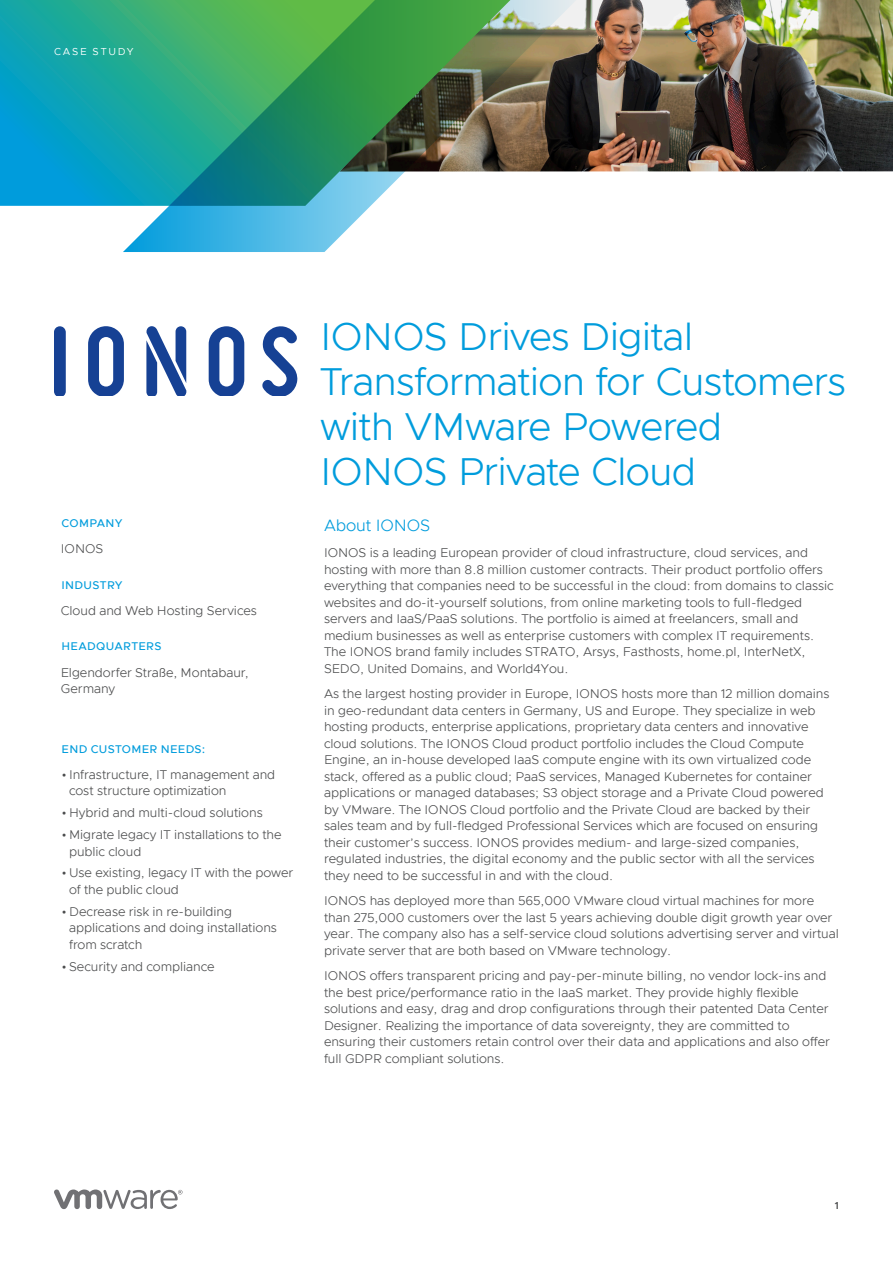
<style>
.page{position:relative;width:893px;height:1263px;background:#fff}
.page>*{position:absolute;margin:0;border:0;box-sizing:border-box;transform-origin:0 0}
._1a__MAIN_TITLE{font:300 39px/45px "Metropolis";letter-spacing:-.02em;color:#009cdc}
._4a__SUBHEAD_1{font:300 16.5px "Metropolis";letter-spacing:-.005em;color:#009cdc}
._3a__BODY_TEXT{font:300 12.75px/16.5px "Metropolis";letter-spacing:-.005em;color:#4b4c4d}
._5c__SIDEBAR_BULLET{font:300 12.75px/16.5px "Metropolis";letter-spacing:-.005em;color:#4b4c4d}
._5a__SIDEBAR_HEADER{font:500 11.25px "Metropolis";letter-spacing:.03em;color:#009cdc}
.FOLIO_TOP_WHITE{font:10.2px "Metropolis";letter-spacing:.175em;color:#fff}
.t1{font:600 10.2px "Metropolis";color:#4b4c4d}
</style>
<div class="page">
<svg style="left:54px;top:1189px;width:129px;height:20px"></svg>
<img style="left:590px;top:0;width:303px;height:172px">
<svg style="left:54px;top:326px;width:244px;height:70px"></svg>
<svg style="left:0;top:0;width:123px;height:206px;background:#0ca2b9"></svg>
<svg style="left:123px;top:0;width:467px;height:252px"></svg>
<p class="FOLIO_TOP_WHITE" style="left:54px;top:45px;width:81px">CASE STUDY</p>
<p class="_5a__SIDEBAR_HEADER" style="left:62px;top:516px;width:63px">COMPANY</p>
<p class="_5c__SIDEBAR_BULLET" style="left:61px;top:541px;width:44px">IONOS</p>
<p class="_5a__SIDEBAR_HEADER" style="left:62px;top:578px;width:63px">INDUSTRY</p>
<p class="_5c__SIDEBAR_BULLET" style="left:61px;top:602px;width:198px">Cloud and Web Hosting Services</p>
<p class="_5a__SIDEBAR_HEADER" style="left:62px;top:639px;width:101px">HEADQUARTERS</p>
<p class="_5c__SIDEBAR_BULLET" style="left:61px;top:664px;width:189px">Elgendorfer Straße, Montabaur,<br>Germany</p>
<p class="_5a__SIDEBAR_HEADER" style="left:62px;top:742px;width:145px">END CUSTOMER NEEDS:</p>
<p class="_3a__BODY_TEXT" style="left:69px;top:766px;width:208px;text-indent:-8px">• Infrastructure, IT management and cost structure optimization</p>
<p class="_3a__BODY_TEXT" style="left:62px;top:804px;width:203px">• Hybrid and multi-cloud solutions</p>
<p class="_3a__BODY_TEXT" style="left:69px;top:826px;width:214px;text-indent:-8px">• Migrate legacy IT installations to the public cloud</p>
<p class="_3a__BODY_TEXT" style="left:69px;top:865px;width:226px;text-indent:-8px">• Use existing, legacy IT with the power of the public cloud</p>
<p class="_3a__BODY_TEXT" style="left:69px;top:903px;width:209px;text-indent:-8px">• Decrease risk in re-building applications and doing installations from scratch</p>
<p class="_3a__BODY_TEXT" style="left:62px;top:958px;width:155px">• Security and compliance</p>
<p class="_1a__MAIN_TITLE" style="left:320px;top:314px;width:527px">IONOS Drives Digital<br>Transformation for Customers with VMware Powered<br>IONOS Private Cloud</p>
<p class="_4a__SUBHEAD_1" style="left:324px;top:515px;width:108px">About IONOS</p>
<p class="_3a__BODY_TEXT" style="left:324px;top:545px;width:511px">IONOS is a leading European provider of cloud infrastructure, cloud services, and hosting with more than 8.8 million customer contracts. Their product portfolio offers everything that companies need to be successful in the cloud: from domains to classic websites and do-it-yourself solutions, from online marketing tools to full-fledged servers and IaaS/PaaS solutions. The portfolio is aimed at freelancers, small and medium businesses as well as enterprise customers with complex IT requirements.<br>The IONOS brand family includes STRATO, Arsys, Fasthosts, home.pl, InterNetX, SEDO, United Domains, and World4You.</p>
<p class="_3a__BODY_TEXT" style="left:324px;top:686px;width:507px">As the largest hosting provider in Europe, IONOS hosts more than 12 million domains in geo-redundant data centers in Germany, US and Europe. They specialize in web hosting products, enterprise applications, proprietary data centers and innovative cloud solutions. The IONOS Cloud product portfolio includes the Cloud Compute Engine, an in-house developed IaaS compute engine with its own virtualized code stack, offered as a public cloud; PaaS services, Managed Kubernetes for container applications or managed databases; S3 object storage and a Private Cloud powered by VMware. The IONOS Cloud portfolio and the Private Cloud are backed by their sales team and by full-fledged Professional Services which are focused on ensuring their customer’s success. IONOS provides medium- and large-sized companies, regulated industries, the digital economy and the public sector with all the services they need to be successful in and with the cloud.</p>
<p class="_3a__BODY_TEXT" style="left:324px;top:893px;width:516px">IONOS has deployed more than 565,000 VMware cloud virtual machines for more than 275,000 customers over the last 5 years achieving double digit growth year over year. The company also has a self-service cloud solutions advertising server and virtual private server that are both based on VMware technology.</p>
<p class="_3a__BODY_TEXT" style="left:324px;top:968px;width:507px">IONOS offers transparent pricing and pay-per-minute billing, no vendor lock-ins and the best price/performance ratio in the IaaS market. They provide highly flexible solutions and easy, drag and drop configurations through their patented Data Center Designer. Realizing the importance of data sovereignty, they are committed to ensuring their customers retain control over their data and applications and also offer full GDPR compliant solutions.</p>
<p class="t1" style="left:835px;top:1199px;width:6px">1</p>
</div>
